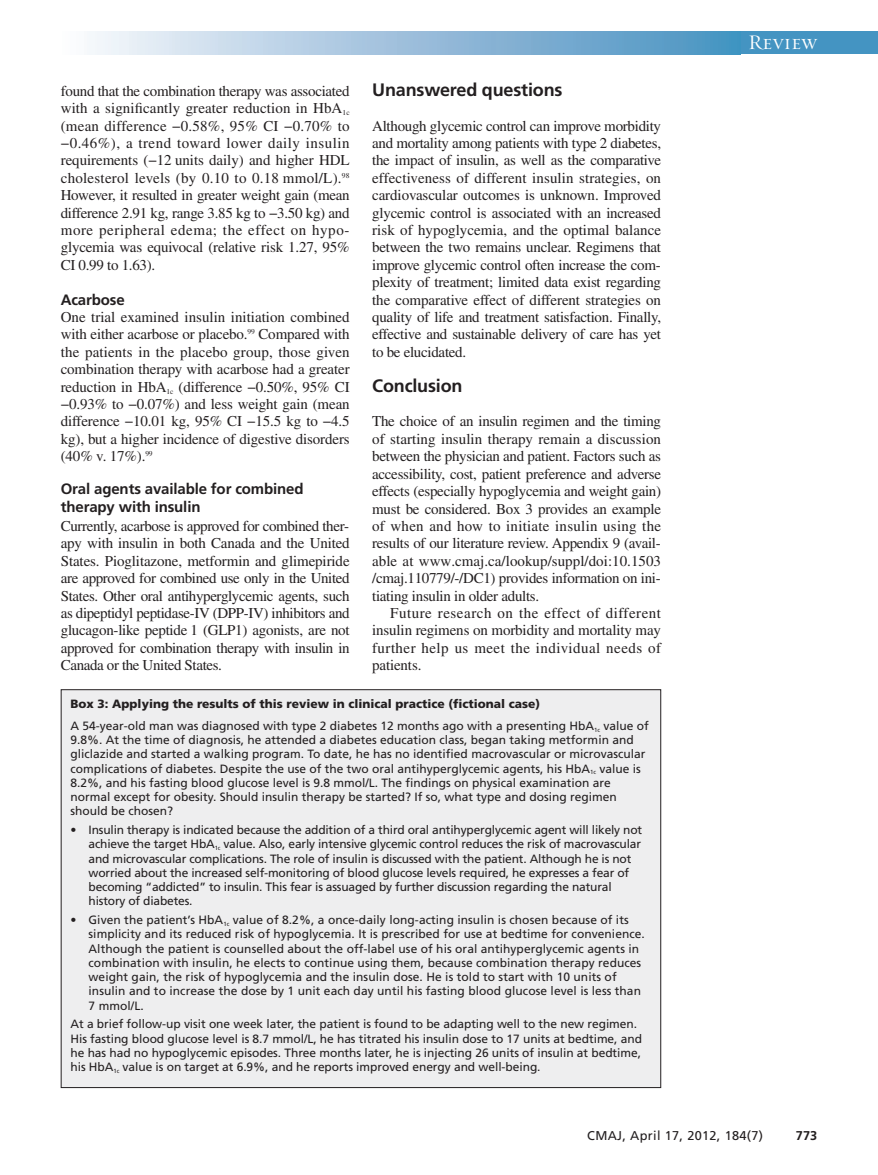
<style>
.page{position:relative;width:878px;height:1175px;background:#fff}
.page>*{position:absolute;margin:0;border:0;box-sizing:border-box;transform-origin:0 0}
.t1{font:21px "Requiem Display HTF Small Caps";letter-spacing:.005em;color:#fff}
.t2{font:700 18px "Frutiger LT Std";letter-spacing:-.01em;color:#231f20}
.t3{font:15px/17.4px "Times LT Std";letter-spacing:-.02em;color:#231f20;text-align:justify}
.t4{font:700 15px/18px "Frutiger LT Std";letter-spacing:-.01em;color:#231f20}
.t5{font:12.75px "Frutiger LT Std";letter-spacing:.025em;color:#231f20}
.t6{font:700 12.75px "Frutiger LT Std";color:#231f20}
.t7{font:12px/14.2px "Frutiger LT Std";color:#231f20}
.s1{font-weight:900}
</style>
<div class="page">
<div style="left:726px;top:32px;width:152px;height:22px;background:#4494c2"></div>
<div style="left:61px;top:32px;width:679px;height:22px;background:linear-gradient(to right,#faf8fc,#458ebf)"></div>
<div style="left:61px;top:689px;width:599px;height:398px;background:#eeeeef"></div>
<p class="t3" style="left:61px;top:84px;width:290px">found that the combination therapy was associated with a significantly greater reduction in HbA<sub>1c </sub>(mean difference −0.58%, 95% CI −0.70% to −0.46%), a trend toward lower daily insulin requirements (−12 units daily) and higher HDL cholesterol levels (by 0.10 to 0.18 mmol/L).<sup>98<br></sup>However, it resulted in greater weight gain (mean difference 2.91 kg, range 3.85 kg to −3.50 kg) and more peripheral edema; the effect on hypo&shy;glycemia was equivocal (relative risk 1.27, 95% CI 0.99 to 1.63).</p>
<p class="t4" style="left:61px;top:291px;width:65px">Acarbose</p>
<p class="t3" style="left:61px;top:310px;width:290px">One trial examined insulin initiation combined with either acarbose or placebo.<sup>99</sup> Compared with the patients in the placebo group, those given combination therapy with acarbose had a greater reduction in HbA<sub>1c</sub> (difference −0.50%, 95% CI −0.93% to −0.07%) and less weight gain (mean difference −10.01 kg, 95% CI −15.5 kg to −4.5 kg), but a higher incidence of digestive disorders (40% v. 17%).<sup>99</sup></p>
<p class="t4" style="left:61px;top:481px;width:244px">Oral agents available for combined therapy with insulin</p>
<p class="t3" style="left:61px;top:519px;width:290px">Currently, acarbose is approved for combined ther&shy;apy with insulin in both Canada and the United States. Pioglitazone, metformin and glimepiride are approved for combined use only in the United States. Other oral antihyperglycemic agents, such as dipeptidyl peptidase-IV (DPP-IV) inhibitors and glucagon-like peptide 1 (GLP1) agonists, are not approved for combination therapy with insulin in Canada or the United States.</p>
<p class="t2" style="left:372px;top:82px;width:192px">Unanswered questions</p>
<p class="t3" style="left:372px;top:118px;width:290px">Although glycemic control can improve morbidity and mortality among patients with type 2 diabetes, the impact of insulin, as well as the comparative effectiveness of different insulin strategies, on cardiovascular outcomes is unknown. Improved glycemic control is associated with an increased risk of hypoglycemia, and the optimal balance between the two remains unclear. Regimens that improve glycemic control often increase the com&shy;plexity of treatment; limited data exist regarding the comparative effect of different strategies on quality of life and treatment satisfaction. Finally, effective and sustainable delivery of care has yet to be elucidated.</p>
<p class="t2" style="left:372px;top:378px;width:92px">Conclusion</p>
<p class="t3" style="left:372px;top:414px;width:290px">The choice of an insulin regimen and the timing of starting insulin therapy remain a discussion between the physician and patient. Factors such as accessibility, cost, patient preference and adverse effects (especially hypoglycemia and weight gain) must be considered. Box 3 provides an example of when and how to initiate insulin using the results of our literature review. Appendix 9 (avail&shy;able at www.cmaj.ca/lookup/suppl/doi:10.1503 /cmaj.110779/-/DC1) provides information on ini&shy;tiating insulin in older adults.</p>
<p class="t3" style="left:372px;top:606px;width:290px;text-indent:18px">Future research on the effect of different insulin regimens on morbidity and mortality may further help us meet the individual needs of patients.</p>
<p class="t7" style="left:70px;top:694px;width:579px;line-height:21.8px"><span class="s1">Box 3: Applying the results of this review in clinical practice (fictional case)<br></span>A 54-year-old man was diagnosed with type 2 diabetes 12 months ago with a presenting HbA<sub>1c</sub> value of</p>
<p class="t7" style="left:70px;top:733px;width:576px">9.8%. At the time of diagnosis, he attended a diabetes education class, began taking metformin and gliclazide and started a walking program. To date, he has no identified macrovascular or microvascular complications of diabetes. Despite the use of the two oral antihyperglycemic agents, his HbA<sub>1c</sub> value is 8.2%, and his fasting blood glucose level is 9.8 mmol/L. The findings on physical examination are normal except for obesity. Should insulin therapy be started? If so, what type and dosing regimen should be chosen?</p>
<p class="t7" style="left:88px;top:823px;width:555px;text-indent:-18px">• Insulin therapy is indicated because the addition of a third oral antihyperglycemic agent will likely not achieve the target HbA<sub>1c</sub> value. Also, early intensive glycemic control reduces the risk of macrovascular and microvascular complications. The role of insulin is discussed with the patient. Although he is not worried about the increased self-monitoring of blood glucose levels required, he expresses a fear of becoming “addicted” to insulin. This fear is assuaged by further discussion regarding the natural history of diabetes.</p>
<p class="t7" style="left:88px;top:913px;width:558px;text-indent:-18px">• Given the patient’s HbA<sub>1c</sub> value of 8.2%, a once-daily long-acting insulin is chosen because of its simplicity and its reduced risk of hypoglycemia. It is prescribed for use at bedtime for convenience.<br>Although the patient is counselled about the off-label use of his oral antihyperglycemic agents in combination with insulin, he elects to continue using them, because combination therapy reduces weight gain, the risk of hypoglycemia and the insulin dose. He is told to start with 10 units of insulin and to increase the dose by 1 unit each day until his fasting blood glucose level is less than 7 mmol/L.</p>
<p class="t7" style="left:70px;top:1018px;width:573px">At a brief follow-up visit one week later, the patient is found to be adapting well to the new regimen.<br>His fasting blood glucose level is 8.7 mmol/L, he has titrated his insulin dose to 17 units at bedtime, and he has had no hypoglycemic episodes. Three months later, he is injecting 26 units of insulin at bedtime, his HbA<sub>1c</sub> value is on target at 6.9%, and he reports improved energy and well-being.</p>
<h1 class="t1" style="left:748px;top:30px;width:70px">Review</h1>
<p class="t5" style="left:587px;top:1130px;width:177px">CMAJ, April 17, 2012, 184(7)</p>
<p class="t6" style="left:795px;top:1130px;width:23px">773</p>
</div>
